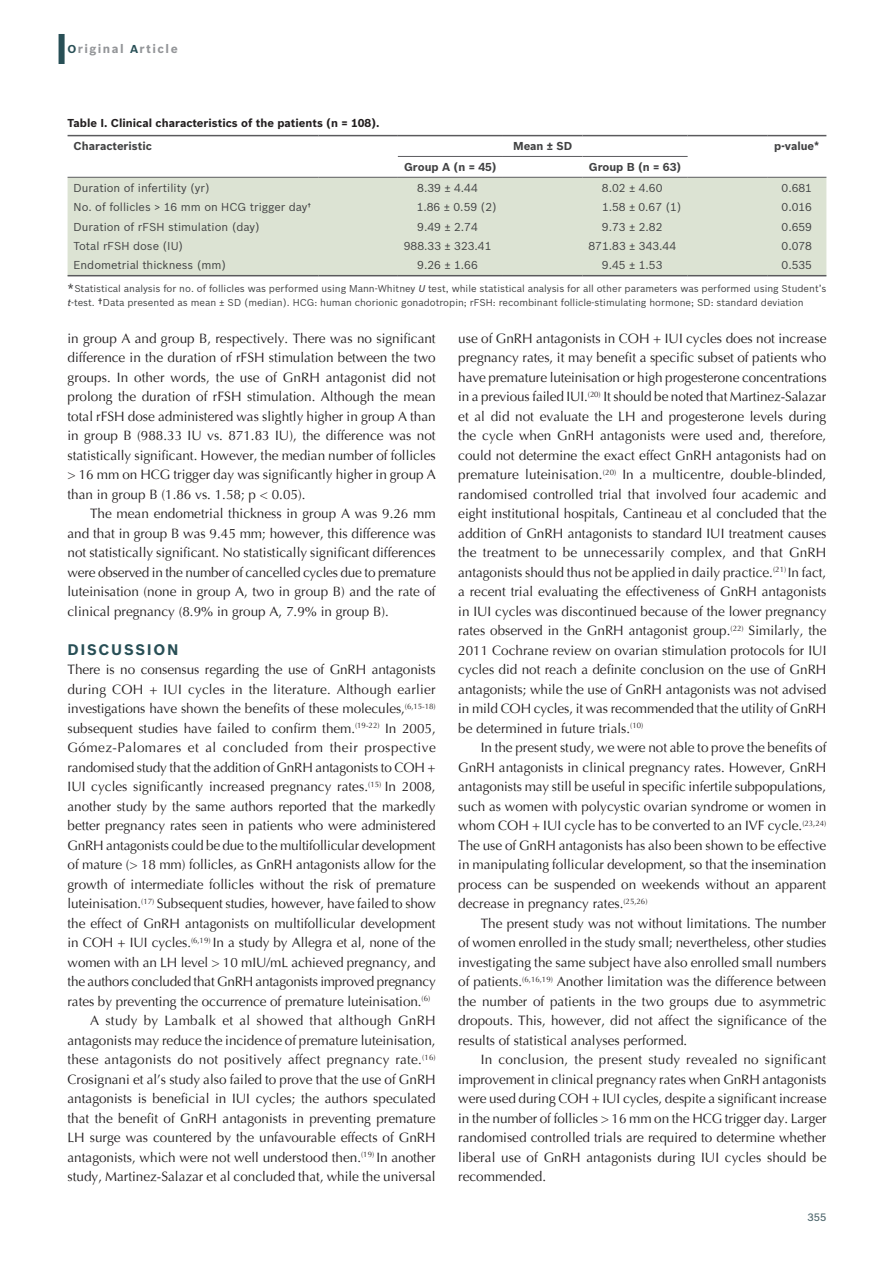
<style>
.page{position:relative;width:894px;height:1263px;background:#fff}
.page>*{position:absolute;margin:0;border:0;box-sizing:border-box;transform-origin:0 0}
.t1{font:700 15px "Bosch Sans";letter-spacing:.11em;color:#284f56}
.TX{font:13.5px/19.5px "Optima";color:#231f20;text-align:justify}
.TXFL{font:13.5px/19.5px "Optima";letter-spacing:-.005em;color:#231f20;text-align:justify}
.t2{font:700 12px "Bosch Sans";letter-spacing:.12em;color:#939598}
.TB{font:11.25px "Bosch Sans";color:#414243}
.TCH{font:700 11.25px "Bosch Sans";color:#414243}
.TT{font:700 11.25px "Bosch Sans";color:#231f20}
.TBL{font:11.25px "Bosch Sans";color:#414243}
.FOLIO{font:500 10.5px "Bosch Sans";color:#4f676d}
.TFN{font:9.75px/14.2px "Bosch Sans";color:#414243}
.s1{font-size:11.25px;color:#284f56}
.s2{font-size:15px}
.s3{font-weight:500;font-style:italic}
</style>
<div class="page">
<div style="left:58px;top:34px;width:7px;height:30px;background:#284f56"></div>
<div style="left:68px;top:178px;width:758px;height:97px;background:#dce3d3"></div>
<hr style="left:68px;top:275px;width:250px;height:1px;background:#5a5a5d">
<hr style="left:318px;top:275px;width:80px;height:1px;background:#5a5a5d">
<hr style="left:398px;top:275px;width:104px;height:1px;background:#5a5a5d">
<hr style="left:502px;top:275px;width:80px;height:1px;background:#5a5a5d">
<hr style="left:582px;top:275px;width:105px;height:1px;background:#5a5a5d">
<hr style="left:687px;top:275px;width:79px;height:1px;background:#5a5a5d">
<hr style="left:766px;top:275px;width:60px;height:1px;background:#5a5a5d">
<hr style="left:68px;top:177px;width:250px;height:1px;background:#5a5a5d">
<hr style="left:318px;top:177px;width:80px;height:1px;background:#5a5a5d">
<hr style="left:398px;top:177px;width:104px;height:1px;background:#5a5a5d">
<hr style="left:502px;top:177px;width:80px;height:1px;background:#5a5a5d">
<hr style="left:582px;top:177px;width:105px;height:1px;background:#5a5a5d">
<hr style="left:766px;top:177px;width:60px;height:1px;background:#5a5a5d">
<hr style="left:68px;top:135px;width:250px;height:1px;background:#5a5a5d">
<hr style="left:318px;top:135px;width:80px;height:1px;background:#5a5a5d">
<hr style="left:398px;top:135px;width:104px;height:1px;background:#5a5a5d">
<hr style="left:502px;top:135px;width:80px;height:1px;background:#5a5a5d">
<hr style="left:582px;top:135px;width:105px;height:1px;background:#5a5a5d">
<hr style="left:766px;top:135px;width:60px;height:1px;background:#5a5a5d">
<hr style="left:398px;top:156px;width:104px;height:1px;background:#5a5a5d">
<hr style="left:502px;top:156px;width:80px;height:1px;background:#5a5a5d">
<hr style="left:582px;top:156px;width:105px;height:1px;background:#5a5a5d">
<hr style="left:687px;top:135px;width:79px;height:1px;background:#5a5a5d">
<hr style="left:687px;top:177px;width:79px;height:1px;background:#5a5a5d">
<p class="t2" style="left:68px;top:42px;width:112px"><span class="s1">O</span>riginal <span class="s1">A</span>rticle</p>
<p class="TT" style="left:68px;top:116px;width:313px">Table I. Clinical characteristics of the patients (n = 108).</p>
<p class="TCH" style="left:74px;top:139px;width:80px">Characteristic</p>
<p class="TCH" style="left:513px;top:139px;width:61px">Mean ± SD</p>
<p class="TCH" style="left:774px;top:139px;width:47px">p‑value*</p>
<p class="TCH" style="left:404px;top:160px;width:94px">Group A (n = 45)</p>
<p class="TCH" style="left:588px;top:160px;width:94px">Group B (n = 63)</p>
<p class="TB" style="left:74px;top:180px;width:138px">Duration of infertility (yr)</p>
<p class="TB" style="left:417px;top:180px;width:62px">8.39 ± 4.44</p>
<p class="TB" style="left:601px;top:180px;width:62px">8.02 ± 4.60</p>
<p class="TB" style="left:781px;top:180px;width:32px">0.681</p>
<p class="TB" style="left:74px;top:200px;width:239px">No. of follicles &gt; 16 mm on HCG trigger day†</p>
<p class="TB" style="left:416px;top:200px;width:82px">1.86 ± 0.59 (2)</p>
<p class="TB" style="left:602px;top:200px;width:81px">1.58 ± 0.67 (1)</p>
<p class="TB" style="left:781px;top:200px;width:32px">0.016</p>
<p class="TB" style="left:74px;top:219px;width:188px">Duration of rFSH stimulation (day)</p>
<p class="TB" style="left:417px;top:219px;width:62px">9.49 ± 2.74</p>
<p class="TB" style="left:601px;top:219px;width:62px">9.73 ± 2.82</p>
<p class="TB" style="left:781px;top:219px;width:32px">0.659</p>
<p class="TB" style="left:74px;top:239px;width:111px">Total rFSH dose (IU)</p>
<p class="TB" style="left:404px;top:239px;width:89px">988.33 ± 323.41</p>
<p class="TB" style="left:588px;top:239px;width:89px">871.83 ± 343.44</p>
<p class="TB" style="left:781px;top:239px;width:32px">0.078</p>
<p class="TBL" style="left:74px;top:258px;width:154px">Endometrial thickness (mm)</p>
<p class="TBL" style="left:417px;top:258px;width:62px">9.26 ± 1.66</p>
<p class="TBL" style="left:601px;top:258px;width:62px">9.45 ± 1.53</p>
<p class="TBL" style="left:781px;top:258px;width:32px">0.535</p>
<p class="TFN" style="left:68px;top:281px;width:760px"><span class="s2">*</span>Statistical analysis for no. of follicles was performed using Mann‑Whitney <span class="s3">U</span> test, while statistical analysis for all other parameters was performed using Student’s <span class="s3">t</span>‑test. <span class="s2">†</span>Data presented as mean ± SD (median). HCG: human chorionic gonadotropin; rFSH: recombinant follicle‑stimulating hormone; SD: standard deviation</p>
<p class="TX" style="left:68px;top:328px;width:369px">in group A and group B, respectively. There was no significant difference in the duration of rFSH stimulation between the two groups. In other words, the use of GnRH antagonist did not prolong the duration of rFSH stimulation. Although the mean total rFSH dose administered was slightly higher in group A than in group B (988.33 IU vs. 871.83 IU), the difference was not statistically significant. However, the median number of follicles &gt; 16 mm on HCG trigger day was significantly higher in group A than in group B (1.86 vs. 1.58; p &lt; 0.05).</p>
<p class="TX" style="left:68px;top:504px;width:370px;text-indent:22px">The mean endometrial thickness in group A was 9.26 mm and that in group B was 9.45 mm; however, this difference was not statistically significant. No statistically significant differences were observed in the number of cancelled cycles due to premature luteinisation (none in group A, two in group B) and the rate of clinical pregnancy (8.9% in group A, 7.9% in group B).</p>
<h1 class="t1" style="left:68px;top:640px;width:112px">DISCUSSION</h1>
<p class="TXFL" style="left:68px;top:660px;width:370px">There is no consensus regarding the use of GnRH antagonists during COH + IUI cycles in the literature. Although earlier investigations have shown the benefits of these molecules,<sup>(6,15-18) </sup>subsequent studies have failed to confirm them.<sup>(19-22)</sup> In 2005, Gómez-Palomares et al concluded from their prospective randomised study that the addition of GnRH antagonists to COH + IUI cycles significantly increased pregnancy rates.<sup>(15)</sup> In 2008, another study by the same authors reported that the markedly better pregnancy rates seen in patients who were administered GnRH antagonists could be due to the multifollicular development of mature (&gt; 18 mm) follicles, as GnRH antagonists allow for the growth of intermediate follicles without the risk of premature luteinisation.<sup>(17)</sup> Subsequent studies, however, have failed to show the effect of GnRH antagonists on multifollicular development in COH + IUI cycles.<sup>(6,19)</sup> In a study by Allegra et al, none of the women with an LH level &gt; 10 mIU/mL achieved pregnancy, and the authors concluded that GnRH antagonists improved pregnancy rates by preventing the occurrence of premature luteinisation.<sup>(6)</sup></p>
<p class="TX" style="left:68px;top:1011px;width:369px;text-indent:22px">A study by Lambalk et al showed that although GnRH antagonists may reduce the incidence of premature luteinisation, these antagonists do not positively affect pregnancy rate.<sup>(16)<br></sup>Crosignani et al’s study also failed to prove that the use of GnRH antagonists is beneficial in IUI cycles; the authors speculated that the benefit of GnRH antagonists in preventing premature LH surge was countered by the unfavourable effects of GnRH antagonists, which were not well understood then.<sup>(19)</sup> In another study, Martinez-Salazar et al concluded that, while the universal</p>
<p class="TX" style="left:458px;top:328px;width:370px">use of GnRH antagonists in COH + IUI cycles does not increase pregnancy rates, it may benefit a specific subset of patients who have premature luteinisation or high progesterone concentrations in a previous failed IUI.<sup>(20)</sup> It should be noted that Martinez-Salazar et al did not evaluate the LH and progesterone levels during the cycle when GnRH antagonists were used and, therefore, could not determine the exact effect GnRH antagonists had on premature luteinisation.<sup>(20)</sup> In a multicentre, double-blinded, randomised controlled trial that involved four academic and eight institutional hospitals, Cantineau et al concluded that the addition of GnRH antagonists to standard IUI treatment causes the treatment to be unnecessarily complex, and that GnRH antagonists should thus not be applied in daily practice.<sup>(21)</sup> In fact, a recent trial evaluating the effectiveness of GnRH antagonists in IUI cycles was discontinued because of the lower pregnancy rates observed in the GnRH antagonist group.<sup>(22)</sup> Similarly, the 2011 Cochrane review on ovarian stimulation protocols for IUI cycles did not reach a definite conclusion on the use of GnRH antagonists; while the use of GnRH antagonists was not advised in mild COH cycles, it was recommended that the utility of GnRH be determined in future trials.<sup>(10)</sup></p>
<p class="TX" style="left:458px;top:738px;width:369px;text-indent:23px">In the present study, we were not able to prove the benefits of GnRH antagonists in clinical pregnancy rates. However, GnRH antagonists may still be useful in specific infertile subpopulations, such as women with polycystic ovarian syndrome or women in whom COH + IUI cycle has to be converted to an IVF cycle.<sup>(23,24)<br></sup>The use of GnRH antagonists has also been shown to be effective in manipulating follicular development, so that the insemination process can be suspended on weekends without an apparent decrease in pregnancy rates.<sup>(25,26)</sup></p>
<p class="TX" style="left:458px;top:913px;width:369px;text-indent:22px">The present study was not without limitations. The number of women enrolled in the study small; nevertheless, other studies investigating the same subject have also enrolled small numbers of patients.<sup>(6,16,19)</sup> Another limitation was the difference between the number of patients in the two groups due to asymmetric dropouts. This, however, did not affect the significance of the results of statistical analyses performed.</p>
<p class="TX" style="left:458px;top:1050px;width:369px;text-indent:22px">In conclusion, the present study revealed no significant improvement in clinical pregnancy rates when GnRH antagonists were used during COH + IUI cycles, despite a significant increase in the number of follicles &gt; 16 mm on the HCG trigger day. Larger randomised controlled trials are required to determine whether liberal use of GnRH antagonists during IUI cycles should be recommended.</p>
<p class="FOLIO" style="left:807px;top:1211px;width:20px">355</p>
</div>
